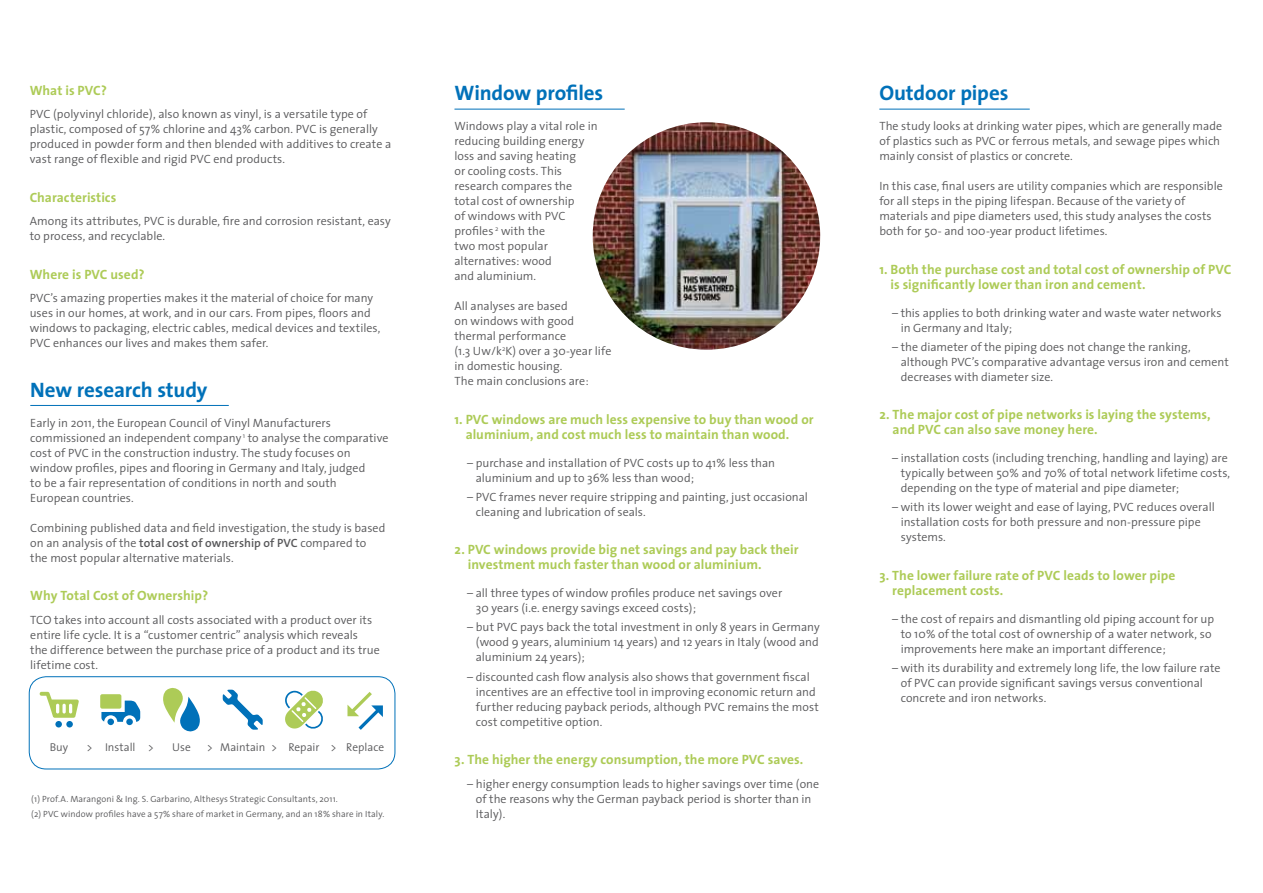
<style>
.page{position:relative;width:1263px;height:893px;background:#fff}
.page>*{position:absolute;margin:0;border:0;box-sizing:border-box;transform-origin:0 0}
.t1{font:700 21px "The Sans";letter-spacing:-.005em;color:#0071b9}
.t2{font:700 13.5px/15px "The Sans";letter-spacing:.005em;color:#adcb57}
.t3{font:300 12px/15px "The Sans";color:#58585a}
.t4{font:300 11.4px "The Sans";color:#58585a}
.t5{font:300 9px/15px "The Sans";letter-spacing:.01em;color:#58585a}
.s1{font-weight:600}
</style>
<div class="page">
<hr style="left:454px;top:109px;width:171px;height:1px;background:#0071b9">
<hr style="left:879px;top:109px;width:151px;height:1px;background:#0071b9">
<hr style="left:30px;top:405px;width:199px;height:1px;background:#0071b9">
<img style="left:593px;top:122px;width:227px;height:228px;border-radius:114px">
<div style="left:66px;top:721px;width:7px;height:6px;background:#0071b9;border-radius:50%"></div>
<div style="left:55px;top:721px;width:7px;height:6px;background:#0071b9;border-radius:50%"></div>
<svg style="left:39px;top:692px;width:40px;height:26px"></svg>
<div style="left:100px;top:694px;width:21px;height:15px;background:#adcb57;border-radius:2px"></div>
<div style="left:107px;top:718px;width:7px;height:7px;background:#0071b9;border-radius:50%"></div>
<svg style="left:101px;top:701px;width:39px;height:21px"></svg>
<div style="left:126px;top:718px;width:7px;height:7px;background:#0071b9;border-radius:50%"></div>
<svg style="left:163px;top:687px;width:37px;height:45px"></svg>
<svg style="left:223px;top:690px;width:40px;height:40px"></svg>
<svg style="left:285px;top:690px;width:38px;height:39px"></svg>
<svg style="left:347px;top:692px;width:36px;height:38px"></svg>
<div style="left:29px;top:676px;width:366px;height:93px;border:1px solid #0071b9;border-radius:17px"></div>
<p class="t2" style="left:30px;top:83px;width:79px">What is PVC?</p>
<p class="t3" style="left:30px;top:106px;width:363px">PVC (polyvinyl chloride), also known as vinyl, is a versatile type of plastic, composed of 57% chlorine and 43% carbon. PVC is generally produced in powder form and then blended with additives to create a vast range of flexible and rigid PVC end products.</p>
<p class="t2" style="left:30px;top:190px;width:88px">Characteristics</p>
<p class="t3" style="left:30px;top:213px;width:363px">Among its attributes, PVC is durable, fire and corrosion resistant, easy to process, and recyclable.</p>
<p class="t2" style="left:30px;top:267px;width:116px">Where is PVC used?</p>
<p class="t3" style="left:30px;top:291px;width:352px">PVC’s amazing properties makes it the material of choice for many uses in our homes, at work, and in our cars. From pipes, floors and windows to packaging, electric cables, medical devices and textiles, PVC enhances our lives and makes them safer.</p>
<h1 class="t1" style="left:30px;top:372px;width:179px">New research study</h1>
<p class="t3" style="left:30px;top:415px;width:360px">Early in 2011, the European Council of Vinyl Manufacturers commissioned an independent company <sup>1</sup> to analyse the comparative cost of PVC in the construction industry. The study focuses on window profiles, pipes and flooring in Germany and Italy, judged<br>to be a fair representation of conditions in north and south European countries.</p>
<p class="t3" style="left:30px;top:520px;width:357px">Combining published data and field investigation, the study is based on an analysis of the <span class="s1">total cost of ownership of PVC</span> compared to the most popular alternative materials.</p>
<p class="t2" style="left:30px;top:588px;width:179px">Why Total Cost of Ownership?</p>
<p class="t3" style="left:30px;top:612px;width:351px">TCO takes into account all costs associated with a product over its entire life cycle. It is a “customer centric” analysis which reveals<br>the difference between the purchase price of a product and its true lifetime cost.</p>
<p class="t4" style="left:50px;top:738px;width:20px">Buy</p>
<p class="t4" style="left:87px;top:738px;width:68px">&gt; Install &gt;</p>
<p class="t4" style="left:172px;top:738px;width:20px">Use</p>
<p class="t4" style="left:207px;top:738px;width:178px">&gt; Maintain &gt; Repair &gt; Replace</p>
<p class="t5" style="left:31px;top:792px;width:355px">(1) Prof.A. Marangoni &amp; I ng. S. Garbarino, Althesys Strategic Consultants, 2011.<br>(2) PVC window profiles have a 57% share of market in Germany, and an 18% share in Italy.</p>
<h1 class="t1" style="left:454px;top:76px;width:150px">Window profiles</h1>
<p class="t3" style="left:454px;top:118px;width:145px">Windows play a vital role in reducing building energy loss and saving heating<br>or cooling costs. This research compares the total cost of ownership<br>of windows with PVC profiles <sup>2</sup> with the<br>two most popular alternatives: wood<br>and aluminium.</p>
<p class="t3" style="left:454px;top:298px;width:158px">All analyses are based<br>on windows with good thermal performance<br>(1.3 Uw/k<sup>2</sup>K) over a 30-year life in domestic housing.<br>The main conclusions are:</p>
<p class="t2" style="left:466px;top:411px;width:350px;text-indent:-11px">1. PVC windows are much less expensive to buy than wood or aluminium, and cost much less to maintain than wood.</p>
<p class="t3" style="left:476px;top:455px;width:301px;text-indent:-9px">– purchase and installation of PVC costs up to 41% less than aluminium and up to 36% less than wood;</p>
<p class="t3" style="left:476px;top:489px;width:334px;text-indent:-9px">– PVC frames never require stripping and painting, just occasional cleaning and lubrication of seals.</p>
<p class="t2" style="left:468px;top:542px;width:332px;text-indent:-13px">2. PVC windows provide big net savings and pay back their investment much faster than wood or aluminium.</p>
<p class="t3" style="left:476px;top:585px;width:308px;text-indent:-9px">– all three types of window profiles produce net savings over<br>30 years (i.e. energy savings exceed costs);</p>
<p class="t3" style="left:476px;top:619px;width:345px;text-align:justify;text-indent:-9px">– but PVC pays back the total investment in only 8 years in Germany (wood 9 years, aluminium 14 years) and 12 years in Italy (wood and aluminium 24 years);</p>
<p class="t3" style="left:476px;top:669px;width:345px;text-indent:-9px">– discounted cash flow analysis also shows that government fiscal incentives are an effective tool in improving economic return and further reducing payback periods, although PVC remains the most cost competitive option.</p>
<p class="t2" style="left:454px;top:752px;width:350px">3. The higher the energy consumption, the more PVC saves.</p>
<p class="t3" style="left:476px;top:776px;width:345px;text-indent:-9px">– higher energy consumption leads to higher savings over time (one of the reasons why the German payback period is shorter than in<br>Italy).</p>
<h1 class="t1" style="left:879px;top:76px;width:131px">Outdoor pipes</h1>
<p class="t3" style="left:879px;top:118px;width:344px">The study looks at drinking water pipes, which are generally made of plastics such as PVC or ferrous metals, and sewage pipes which mainly consist of plastics or concrete.</p>
<p class="t3" style="left:879px;top:178px;width:345px">I n this case, final users are utility companies which are responsible for all steps in the piping lifespan. Because of the variety of materials and pipe diameters used, this study analyses the costs both for 50- and 100-year product lifetimes.</p>
<p class="t2" style="left:890px;top:261px;width:342px;text-indent:-11px">1. Both the purchase cost and total cost of ownership of PVC is significantly lower than iron and cement.</p>
<p class="t3" style="left:901px;top:305px;width:322px;text-indent:-9px">– this applies to both drinking water and waste water networks in Germany and Italy;</p>
<p class="t3" style="left:901px;top:339px;width:330px;text-indent:-9px">– the diameter of the piping does not change the ranking, although PVC’s comparative advantage versus iron and cement decreases with diameter size.</p>
<p class="t2" style="left:893px;top:407px;width:320px;text-indent:-13px">2. The major cost of pipe networks is laying the systems, and PVC can also save money here.</p>
<p class="t3" style="left:901px;top:450px;width:331px;text-indent:-9px">– installation costs (including trenching, handling and laying) are typically between 50% and 70% of total network lifetime costs, depending on the type of material and pipe diameter;</p>
<p class="t3" style="left:901px;top:499px;width:316px;text-indent:-9px">– with its lower weight and ease of laying, PVC reduces overall installation costs for both pressure and non-pressure pipe systems.</p>
<p class="t2" style="left:892px;top:567px;width:285px;text-indent:-13px">3. The lower failure rate of PVC leads to lower pipe replacement costs.</p>
<p class="t3" style="left:901px;top:611px;width:315px;text-indent:-9px">– the cost of repairs and dismantling old piping account for up to 10% of the total cost of ownership of a water network, so improvements here make an important difference;</p>
<p class="t3" style="left:901px;top:660px;width:321px;text-indent:-9px">– with its durability and extremely long life, the low failure rate of PVC can provide significant savings versus conventional concrete and iron networks.</p>
</div>
